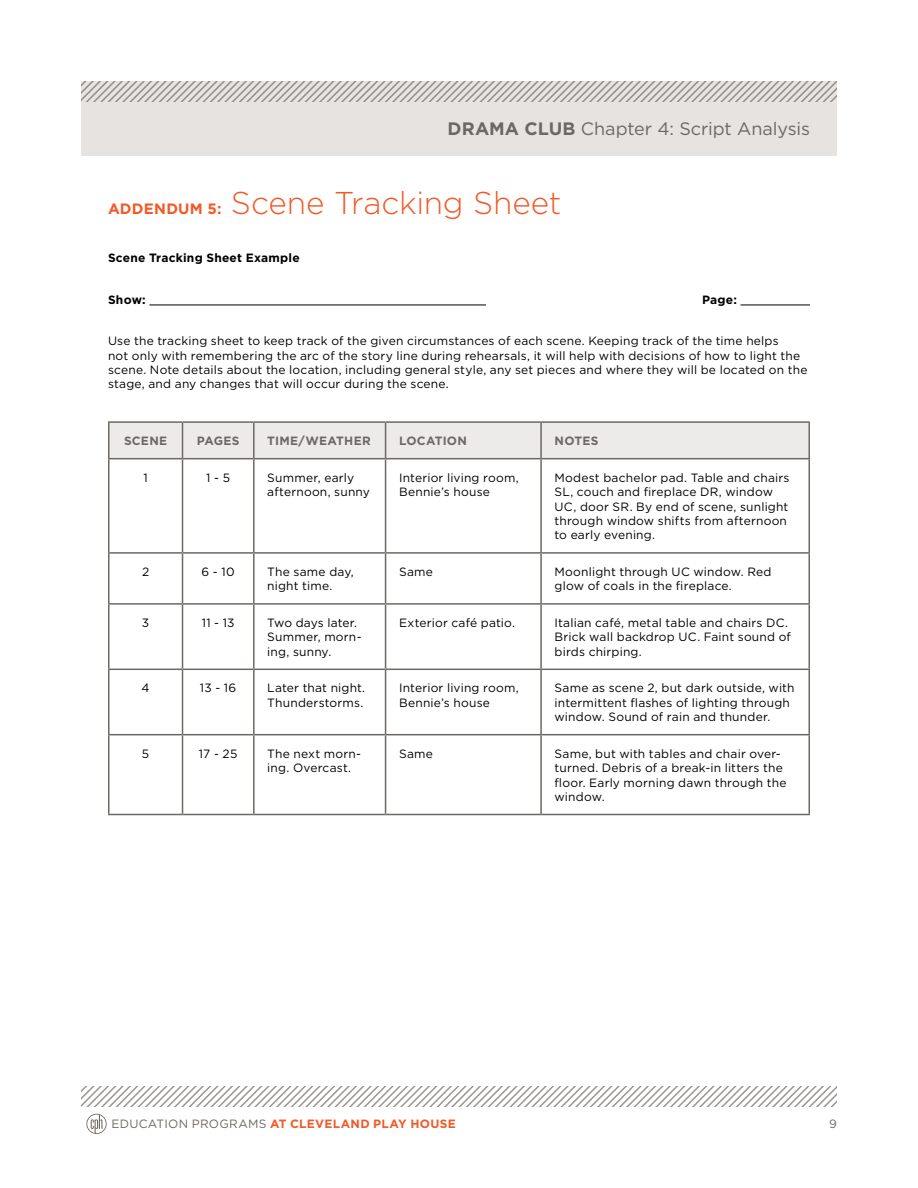
<style>
.page{position:relative;width:918px;height:1188px;background:#fff}
.page>*{position:absolute;margin:0;border:0;box-sizing:border-box;transform-origin:0 0}
.t1{font:300 31.5px "Gotham";letter-spacing:-.005em;color:#f15a29}
.t2{font:18px "Gotham";letter-spacing:-.005em;color:#6d6863}
.t3{font:12px/14.4px "Gotham";letter-spacing:.015em;color:#000}
.t4{font:700 12px "Gotham";letter-spacing:.025em;color:#f15a29}
.t5{font:700 12px "Gotham";letter-spacing:.02em;color:#000}
.t6{font:700 12px "Gotham";letter-spacing:.02em;color:#6d6863}
.t7{font:12px "Gotham";color:#6d6863}
.s1{font-weight:700}
.s2{font-weight:700;font-size:15px}
.s3{font-weight:400;color:#6d6863}
</style>
<div class="page">
<div style="left:81px;top:81px;width:756px;height:74px;background:#e6e3e1"></div>
<svg style="left:81px;top:1087px;width:756px;height:20px"></svg>
<svg style="left:86px;top:1114px;width:21px;height:20px"></svg>
<svg style="left:81px;top:81px;width:756px;height:20px"></svg>
<hr style="left:149px;top:305px;width:337px;height:1px;background:#000">
<hr style="left:741px;top:305px;width:69px;height:1px;background:#000">
<div style="left:110px;top:423px;width:698px;height:35px;background:#edebea"></div>
<hr style="left:108px;top:459px;width:2px;height:93px;background:#6d6863">
<hr style="left:182px;top:459px;width:1px;height:93px;background:#6d6863">
<hr style="left:253px;top:459px;width:2px;height:93px;background:#6d6863">
<hr style="left:385px;top:459px;width:1px;height:93px;background:#6d6863">
<hr style="left:540px;top:459px;width:2px;height:93px;background:#6d6863">
<hr style="left:808px;top:459px;width:2px;height:93px;background:#6d6863">
<hr style="left:108px;top:552px;width:75px;height:2px;background:#6d6863">
<hr style="left:108px;top:554px;width:2px;height:49px;background:#6d6863">
<hr style="left:183px;top:552px;width:71px;height:2px;background:#6d6863">
<hr style="left:182px;top:554px;width:1px;height:49px;background:#6d6863">
<hr style="left:254px;top:552px;width:132px;height:2px;background:#6d6863">
<hr style="left:253px;top:554px;width:2px;height:49px;background:#6d6863">
<hr style="left:386px;top:552px;width:155px;height:2px;background:#6d6863">
<hr style="left:385px;top:554px;width:1px;height:49px;background:#6d6863">
<hr style="left:541px;top:552px;width:269px;height:2px;background:#6d6863">
<hr style="left:540px;top:554px;width:2px;height:49px;background:#6d6863">
<hr style="left:808px;top:554px;width:2px;height:49px;background:#6d6863">
<hr style="left:108px;top:603px;width:75px;height:2px;background:#6d6863">
<hr style="left:108px;top:605px;width:2px;height:64px;background:#6d6863">
<hr style="left:183px;top:603px;width:71px;height:2px;background:#6d6863">
<hr style="left:182px;top:605px;width:1px;height:64px;background:#6d6863">
<hr style="left:254px;top:603px;width:132px;height:2px;background:#6d6863">
<hr style="left:253px;top:605px;width:2px;height:64px;background:#6d6863">
<hr style="left:386px;top:603px;width:155px;height:2px;background:#6d6863">
<hr style="left:385px;top:605px;width:1px;height:64px;background:#6d6863">
<hr style="left:541px;top:603px;width:269px;height:2px;background:#6d6863">
<hr style="left:540px;top:605px;width:2px;height:64px;background:#6d6863">
<hr style="left:808px;top:605px;width:2px;height:64px;background:#6d6863">
<hr style="left:108px;top:669px;width:75px;height:1px;background:#6d6863">
<hr style="left:108px;top:670px;width:2px;height:64px;background:#6d6863">
<hr style="left:183px;top:669px;width:71px;height:1px;background:#6d6863">
<hr style="left:182px;top:670px;width:1px;height:64px;background:#6d6863">
<hr style="left:254px;top:669px;width:132px;height:1px;background:#6d6863">
<hr style="left:253px;top:670px;width:2px;height:64px;background:#6d6863">
<hr style="left:386px;top:669px;width:155px;height:1px;background:#6d6863">
<hr style="left:385px;top:670px;width:1px;height:64px;background:#6d6863">
<hr style="left:541px;top:669px;width:269px;height:1px;background:#6d6863">
<hr style="left:540px;top:670px;width:2px;height:64px;background:#6d6863">
<hr style="left:808px;top:670px;width:2px;height:64px;background:#6d6863">
<hr style="left:108px;top:734px;width:75px;height:1px;background:#6d6863">
<hr style="left:108px;top:735px;width:2px;height:79px;background:#6d6863">
<hr style="left:183px;top:734px;width:71px;height:1px;background:#6d6863">
<hr style="left:182px;top:735px;width:1px;height:79px;background:#6d6863">
<hr style="left:254px;top:734px;width:132px;height:1px;background:#6d6863">
<hr style="left:253px;top:735px;width:2px;height:79px;background:#6d6863">
<hr style="left:386px;top:734px;width:155px;height:1px;background:#6d6863">
<hr style="left:385px;top:735px;width:1px;height:79px;background:#6d6863">
<hr style="left:541px;top:734px;width:269px;height:1px;background:#6d6863">
<hr style="left:540px;top:735px;width:2px;height:79px;background:#6d6863">
<hr style="left:808px;top:735px;width:2px;height:79px;background:#6d6863">
<hr style="left:108px;top:814px;width:75px;height:1px;background:#6d6863">
<hr style="left:183px;top:814px;width:71px;height:1px;background:#6d6863">
<hr style="left:254px;top:814px;width:132px;height:1px;background:#6d6863">
<hr style="left:386px;top:814px;width:155px;height:1px;background:#6d6863">
<hr style="left:541px;top:814px;width:269px;height:1px;background:#6d6863">
<hr style="left:108px;top:421px;width:75px;height:2px;background:#6d6863">
<hr style="left:108px;top:423px;width:2px;height:35px;background:#6d6863">
<hr style="left:183px;top:421px;width:71px;height:2px;background:#6d6863">
<hr style="left:182px;top:423px;width:1px;height:35px;background:#6d6863">
<hr style="left:254px;top:421px;width:132px;height:2px;background:#6d6863">
<hr style="left:253px;top:423px;width:2px;height:35px;background:#6d6863">
<hr style="left:386px;top:421px;width:155px;height:2px;background:#6d6863">
<hr style="left:385px;top:423px;width:1px;height:35px;background:#6d6863">
<hr style="left:541px;top:421px;width:269px;height:2px;background:#6d6863">
<hr style="left:540px;top:423px;width:2px;height:35px;background:#6d6863">
<hr style="left:808px;top:423px;width:2px;height:35px;background:#6d6863">
<hr style="left:108px;top:458px;width:75px;height:1px;background:#6d6863">
<hr style="left:183px;top:458px;width:71px;height:1px;background:#6d6863">
<hr style="left:254px;top:458px;width:132px;height:1px;background:#6d6863">
<hr style="left:386px;top:458px;width:155px;height:1px;background:#6d6863">
<hr style="left:541px;top:458px;width:269px;height:1px;background:#6d6863">
<h2 class="t2" style="left:448px;top:118px;width:364px"><span class="s1">DRAMA CLUB</span> Chapter 4: Script Analysis</h2>
<h1 class="t1" style="left:108px;top:183px;width:455px"><span class="s2">ADDENDUM 5:</span> Scene Tracking Sheet</h1>
<p class="t5" style="left:108px;top:250px;width:193px">Scene Tracking Sheet Example</p>
<p class="t5" style="left:108px;top:292px;width:39px">Show:</p>
<p class="t5" style="left:702px;top:292px;width:36px">Page:</p>
<p class="t3" style="left:108px;top:333px;width:701px">Use the tracking sheet to keep track of the given circumstances of each scene. Keeping track of the time helps<br>not only with remembering the arc of the story line during rehearsals, it will help with decisions of how to light the scene. Note details about the location, including general style, any set pieces and where they will be located on the stage, and any changes that will occur during the scene.</p>
<p class="t6" style="left:124px;top:433px;width:45px">SCENE</p>
<p class="t6" style="left:197px;top:433px;width:44px">PAGES</p>
<p class="t6" style="left:267px;top:433px;width:105px">TIME/WEATHER</p>
<p class="t6" style="left:399px;top:433px;width:69px">LOCATION</p>
<p class="t6" style="left:555px;top:433px;width:45px">NOTES</p>
<p class="t3" style="left:143px;top:470px;width:6px">1</p>
<p class="t3" style="left:206px;top:470px;width:25px">1 - 5</p>
<p class="t3" style="left:267px;top:470px;width:104px">Summer, early afternoon, sunny</p>
<p class="t3" style="left:399px;top:470px;width:121px">Interior living room,<br>Bennie’s house</p>
<p class="t3" style="left:555px;top:470px;width:236px">Modest bachelor pad. Table and chairs<br>SL, couch and fireplace DR, window<br>UC, door SR. By end of scene, sunlight through window shifts from afternoon to early evening.</p>
<p class="t3" style="left:142px;top:564px;width:9px">2</p>
<p class="t3" style="left:202px;top:564px;width:35px">6 - 10</p>
<p class="t3" style="left:267px;top:564px;width:88px">The same day, night time.</p>
<p class="t3" style="left:399px;top:564px;width:35px">Same</p>
<p class="t3" style="left:555px;top:564px;width:218px">Moonlight through UC window. Red glow of coals in the fireplace.</p>
<p class="t3" style="left:142px;top:615px;width:9px">3</p>
<p class="t3" style="left:202px;top:615px;width:34px">11 - 13</p>
<p class="t3" style="left:267px;top:615px;width:96px">Two days later.<br>Summer, morn&shy;ing, sunny.</p>
<p class="t3" style="left:399px;top:615px;width:118px">Exterior café patio.</p>
<p class="t3" style="left:555px;top:615px;width:238px">Italian café, metal table and chairs DC.<br>Brick wall backdrop UC. Faint sound of birds chirping.</p>
<p class="t3" style="left:142px;top:681px;width:10px">4</p>
<p class="t3" style="left:200px;top:681px;width:38px">13 - 16</p>
<p class="t3" style="left:267px;top:681px;width:99px">Later that night.<br>Thunderstorms.</p>
<p class="t3" style="left:399px;top:681px;width:121px">Interior living room,<br>Bennie’s house</p>
<p class="t3" style="left:555px;top:681px;width:241px">Same as scene 2, but dark outside, with intermittent flashes of lighting through window. Sound of rain and thunder.</p>
<p class="t3" style="left:142px;top:746px;width:9px">5</p>
<p class="t3" style="left:199px;top:746px;width:40px">17 - 25</p>
<p class="t3" style="left:267px;top:746px;width:95px">The next morn&shy;ing. Overcast.</p>
<p class="t3" style="left:399px;top:746px;width:35px">Same</p>
<p class="t3" style="left:555px;top:746px;width:233px">Same, but with tables and chair over&shy;turned. Debris of a break-in litters the floor. Early morning dawn through the window.</p>
<p class="t4" style="left:111px;top:1116px;width:346px"><span class="s3">EDUCATION PROGRAMS</span> AT CLEVELAND PLAY HOUSE</p>
<p class="t7" style="left:829px;top:1116px;width:9px">9</p>
</div>
